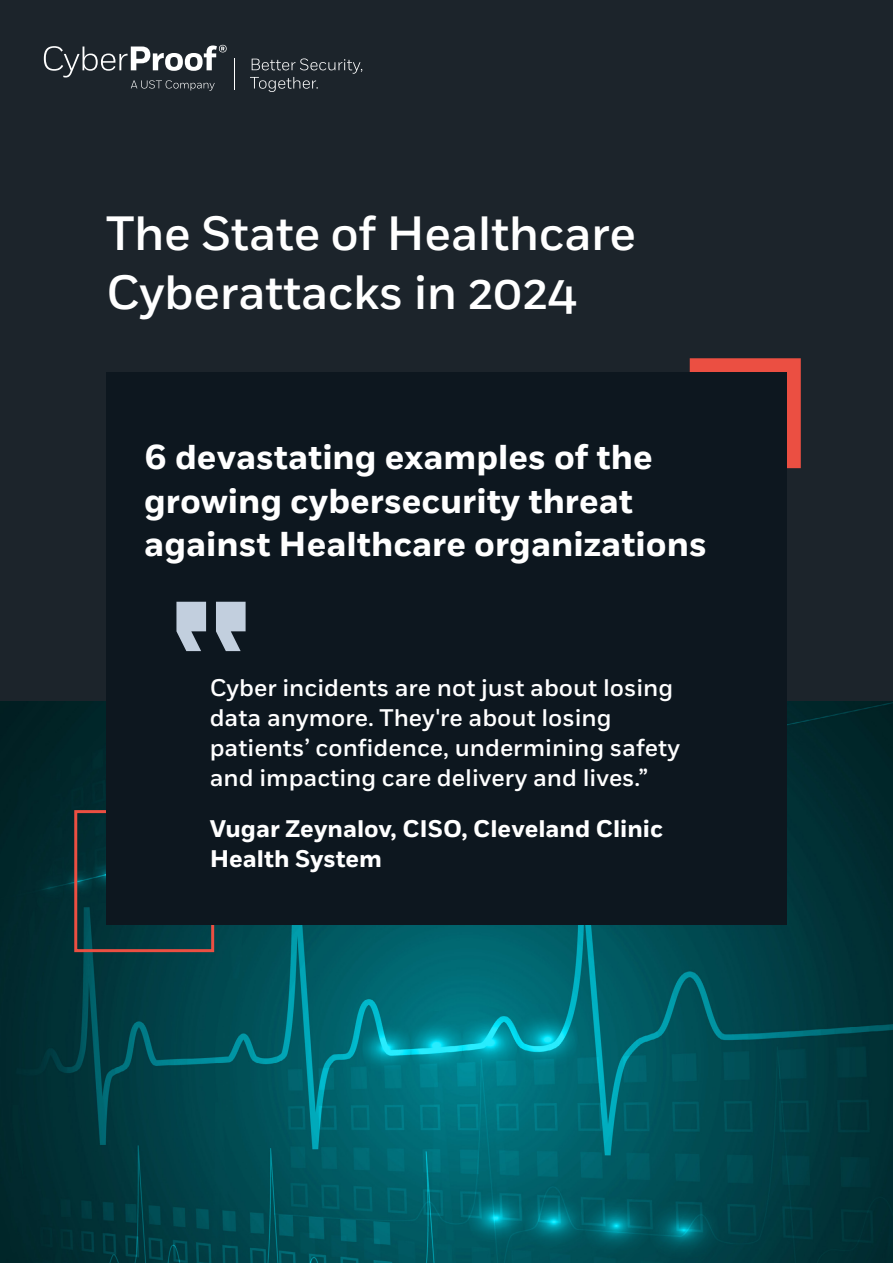
<style>
.page{position:relative;width:893px;height:1263px;background:#1c242b}
.page>*{position:absolute;margin:0;border:0;box-sizing:border-box;transform-origin:0 0}
.t1{font:500 48px/58.9px "Fort";letter-spacing:-.01em;color:#fff}
.t2{font:700 34.5px/43.5px "Fort";color:#fff}
.t3{font:500 24px/30px "Fort";color:#fff}
.t4{font:700 24px/30px "Fort";color:#fff}
</style>
<div class="page">
<img style="left:0;top:702px;width:893px;height:561px">
<svg style="left:690px;top:358px;width:111px;height:110px;background:#e74e41"></svg>
<div style="left:74px;top:810px;width:140px;height:142px;border:3px solid #eb4f42"></div>
<div style="left:106px;top:372px;width:681px;height:553px;background:#0d171f"></div>
<svg style="left:216px;top:602px;width:30px;height:49px"></svg>
<svg style="left:176px;top:602px;width:30px;height:49px"></svg>
<svg style="left:44px;top:45px;width:183px;height:46px"></svg>
<svg style="left:250px;top:58px;width:112px;height:34px"></svg>
<hr style="left:234px;top:58px;width:1px;height:32px;background:#fff">
<h1 class="t1" style="left:106px;top:205px;width:531px">The State of Healthcare<br>Cyberattacks in 2024</h1>
<h2 class="t2" style="left:144px;top:437px;width:564px">6 devastating examples of the growing cybersecurity threat against Healthcare organizations</h2>
<p class="t3" style="left:210px;top:673px;width:472px">Cyber incidents are not just about losing data anymore. They r e' about losing patients’ confidence, undermining safety and impacting care delivery and lives “.</p>
<p class="t4" style="left:210px;top:814px;width:455px">Vugar Zeynalov, CISO, Cleveland Clinic<br>Health System</p>
</div>
